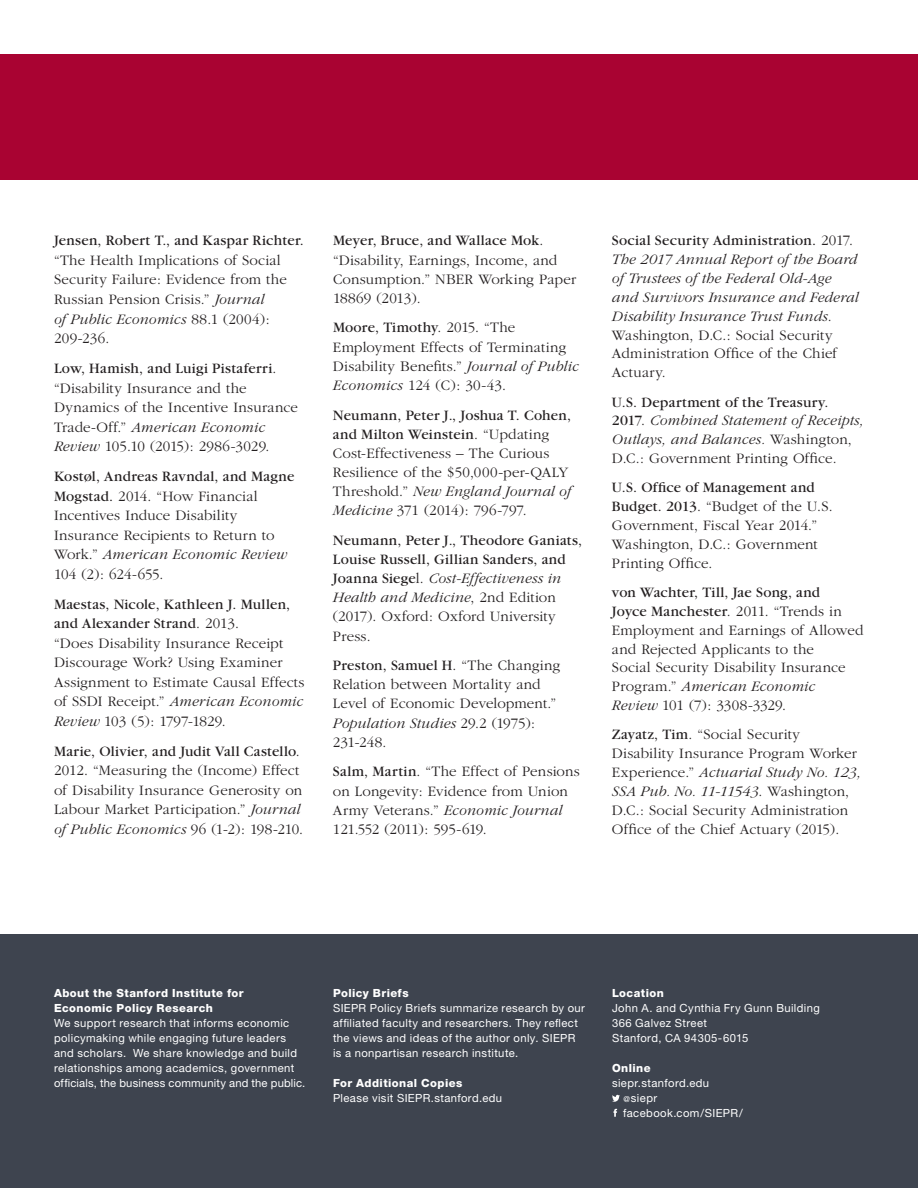
<style>
.page{position:relative;width:918px;height:1188px;background:#fff}
.page>*{position:absolute;margin:0;border:0;box-sizing:border-box;transform-origin:0 0}
.t1{font:300 15px/19.5px "Garamond";letter-spacing:.01em;color:#231f20}
.t2{font:italic 300 15px/18.9px "Garamond";letter-spacing:.01em;color:#231f20}
.t3{font:15px/19.2px "Garamond";letter-spacing:.02em;color:#231f20}
.t4{font:11.25px/15px "Helvetica Neue";letter-spacing:.035em;color:#fff}
.t5{font:800 11.25px/15px "Helvetica Neue";letter-spacing:.04em;color:#fff}
.s1{font-style:italic}
.s2{font-weight:400}
.s3{font-weight:300}
.s4{font-weight:300;font-style:italic}
.s5{font-weight:400;font-style:normal}
.s6{font-style:normal}
.s7{font-size:8.25px}
</style>
<div class="page">
<div style="left:0;top:54px;width:918px;height:126px;background:#a90332"></div>
<div style="left:0;top:934px;width:918px;height:254px;background:#3e444f"></div>
<svg style="left:612px;top:1095px;width:8px;height:7px"></svg>
<svg style="left:613px;top:1109px;width:4px;height:8px"></svg>
<p class="t3" style="left:54px;top:231px;width:251px">Jensen, Robert T., and Kaspar Richter.</p>
<p class="t1" style="left:54px;top:251px;width:234px">“The Health Implications of Social<br>Security Failure: Evidence from the<br>Russian Pension Crisis.” <span class="s1">Journal<br>of Public Economics</span> 88.1 (2004):<br>209-236.</p>
<p class="t1" style="left:54px;top:359px;width:245px"><span class="s2">Low, Hamish, and Luigi Pistaferri</span>. “Disability Insurance and the Dynamics of the Incentive Insurance Trade-Off.” <span class="s1">American Economic Review</span> 105.10 (2015): 2986-3029.</p>
<p class="t1" style="left:54px;top:467px;width:242px"><span class="s2">Kostøl, Andreas Ravndal, and Magne<br>Mogstad.</span> 2014. “How Financial<br>Incentives Induce Disability<br>Insurance Recipients to Return to<br>Work.” <span class="s1">American Economic Review<br></span>104 (2): 624-655.</p>
<p class="t1" style="left:54px;top:595px;width:252px"><span class="s2">Maestas, Nicole, Kathleen J. Mullen, and Alexander Strand</span>. 2013.<br>“Does Disability Insurance Receipt Discourage Work? Using Examiner Assignment to Estimate Causal Effects of SSDI Receipt.” <span class="s1">American Economic Review</span> 103 (5): 1797-1829.</p>
<p class="t1" style="left:54px;top:742px;width:251px"><span class="s2">Marie, Olivier, and Judit Vall Castello</span>.<br>2012. “Measuring the (Income) Effect of Disability Insurance Generosity on Labour Market Participation.” <span class="s1">Journal of Public Economics</span> 96 (1-2): 198-210.</p>
<p class="t1" style="left:333px;top:231px;width:245px"><span class="s2">Meyer, Bruce, and Wallace Mok</span>. “Disability, Earnings, Income, and<br>Consumption.” NBER Working Paper<br>18869 (2013).</p>
<p class="t1" style="left:333px;top:318px;width:248px"><span class="s2">Moore, Timothy</span>. 2015. “The<br>Employment Effects of Terminating<br>Disability Benefits.” <span class="s1">Journal of Public<br>Economics</span> 124 (C): 30-43.</p>
<p class="t1" style="left:333px;top:405px;width:240px"><span class="s2">Neumann, Peter J., Joshua T. Cohen, and Milton Weinstein</span>. “Updating Cost-Effectiveness – The Curious Resilience of the $50,000-per-QALY Threshold.” <span class="s1">New England Journal of Medicine</span> 371 (2014): 796-797.</p>
<p class="t3" style="left:333px;top:531px;width:251px">Neumann, Peter J., Theodore Ganiats,<br>Louise Russell, Gillian Sanders, and<br>Joanna Siege<span class="s3">l.</span> <span class="s4">Cost-Effectiveness in<br>Health and Medicine</span><span class="s3">, 2nd Edition (2017). Oxford: Oxford University<br>Press.</span></p>
<p class="t1" style="left:333px;top:656px;width:229px"><span class="s2">Preston, Samuel H</span>. “The Changing<br>Relation between Mortality and<br>Level of Economic Development.”<br><span class="s1">Population Studies</span> 29.2 (1975):<br>231-248.</p>
<p class="t1" style="left:333px;top:762px;width:248px"><span class="s2">Salm, Martin</span>. “The Effect of Pensions on Longevity: Evidence from Union Army Veterans.” <span class="s1">Economic Journal </span>121.552 (2011): 595-619.</p>
<p class="t2" style="left:612px;top:231px;width:248px"><span class="s5">Social Security Administration.</span> <span class="s6">2017.<br></span>The 2017 Annual Report of the Board of Trustees of the Federal Old-Age and Survivors Insurance and Federal<br>Disability Insurance Trust Funds<span class="s6">.<br>Washington, D.C.: Social Security<br>Administration Office of the Chief<br>Actuary.</span></p>
<p class="t2" style="left:612px;top:393px;width:254px"><span class="s5">U.S. Department of the Treasury.<br>2017</span><span class="s6">.</span> Combined Statement of Receipts, Outlays, and Balances. <span class="s6">Washington, D.C.: Government Printing Office.</span></p>
<p class="t1" style="left:612px;top:479px;width:222px;line-height:18.9px"><span class="s2">U.S. Office of Management and<br>Budget. 2013</span>. “Budget of the U.S.<br>Government, Fiscal Year 2014.”<br>Washington, D.C.: Government<br>Printing Office.</p>
<p class="t1" style="left:612px;top:583px;width:253px;line-height:18.9px"><span class="s2">von Wachter, Till, Jae Song, and<br>Joyce Manchester</span>. 2011. “Trends in<br>Employment and Earnings of Allowed and Rejected Applicants to the<br>Social Security Disability Insurance<br>Program.” <span class="s1">American Economic<br>Review</span> 101 (7): 3308-3329.</p>
<p class="t1" style="left:612px;top:726px;width:251px;line-height:18.9px"><span class="s2">Zayatz, Tim</span>. “Social Security Disability Insurance Program Worker Experience.” <span class="s1">Actuarial Study No. 123, SSA Pub. No. 11-11543</span>. Washington, D.C.: Social Security Administration Office of the Chief Actuary (2015).</p>
<p class="t5" style="left:54px;top:985px;width:191px">About the Stanford Institute for<br>Economic Policy Research</p>
<p class="t4" style="left:54px;top:1015px;width:253px">We support research that informs economic policymaking while engaging future leaders and scholars. We share knowledge and build relationships among academics, government officials, the business community and the public.</p>
<p class="t5" style="left:333px;top:985px;width:77px">Policy Briefs</p>
<p class="t4" style="left:333px;top:1000px;width:254px">SIEPR Policy Briefs summarize research by our affiliated faculty and researchers. They reflect the views and ideas of the author only. SIEPR is a nonpartisan research institute.</p>
<p class="t5" style="left:333px;top:1075px;width:131px">For Additional Copies</p>
<p class="t4" style="left:333px;top:1090px;width:171px">Please visit SIEPR.stanford.edu</p>
<p class="t5" style="left:612px;top:985px;width:53px">Location</p>
<p class="t4" style="left:612px;top:1000px;width:209px">John A. and Cynthia Fry Gunn Building<br>366 Galvez Street<br>Stanford, CA 94305-6015</p>
<p class="t5" style="left:612px;top:1060px;width:40px">Online</p>
<p class="t4" style="left:623px;top:1075px;width:121px;text-indent:-11px">siepr.stanford.edu <span class="s7">@</span>siepr facebook.com/SIEPR/</p>
</div>
